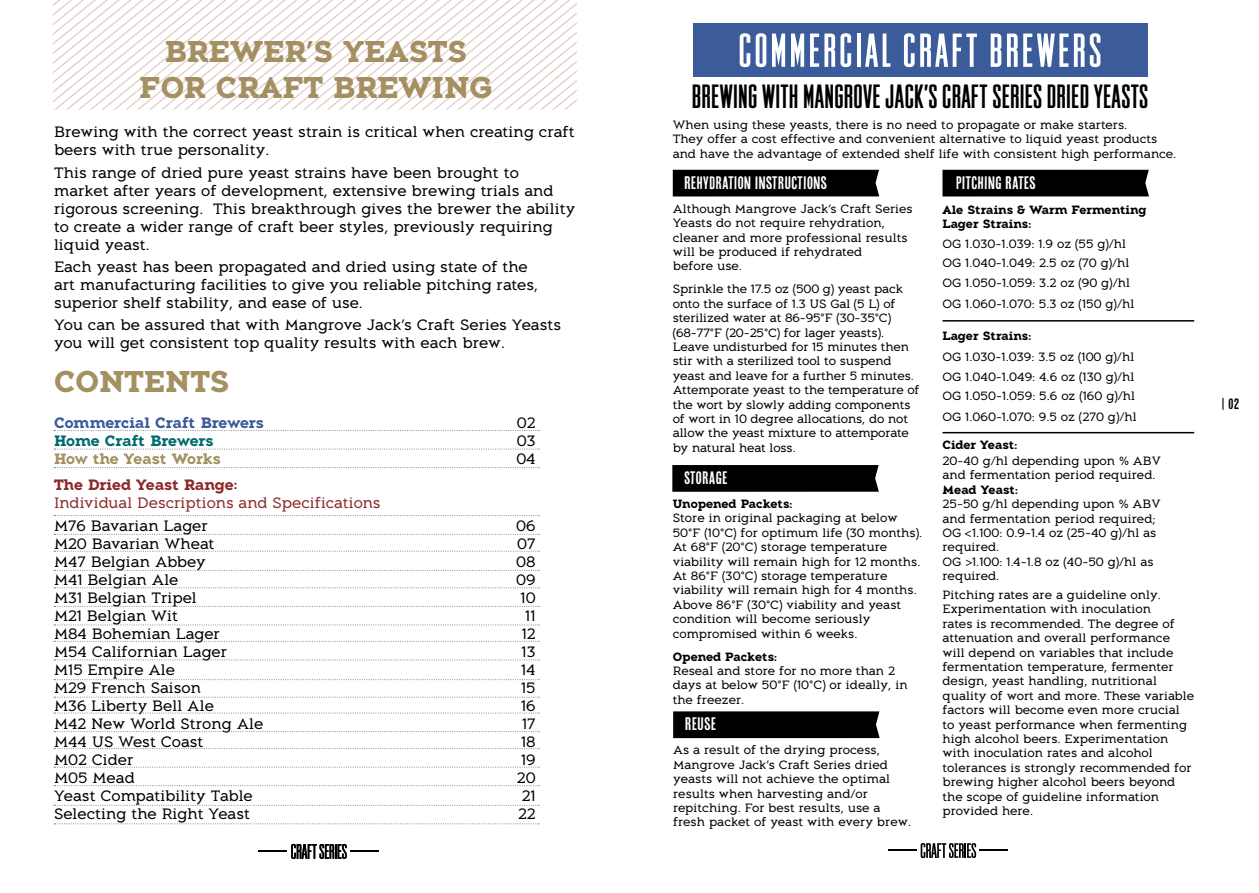
<style>
.page{position:relative;width:1259px;height:893px;background:#fff}
.page>*{position:absolute;margin:0;border:0;box-sizing:border-box;transform-origin:0 0}
.t1{font:51px "Los Alamos Pro Fat Man";letter-spacing:.075em;color:#fff}
.t2{font:36px "Los Alamos Pro Fat Man";letter-spacing:.025em;color:#000}
.t3{font:700 30px/36px "Aeron";color:#a39161;text-align:center}
.t4{font:18px "Cheap Pine Sans";color:#fff}
.t5{font:15px/18px "Aeron";color:#000}
.t6{font:15px "Aeron";color:#8b2b2b}
.t7{font:700 15px "Aeron";color:#3c5b9a}
.t8{font:700 15px "Aeron";color:#8b2b2b}
.t9{font:700 15px "Aeron";color:#006b6e}
.t10{font:700 15px "Aeron";letter-spacing:-.01em;color:#a39161}
.t11{font:15px "Cheap Pine Sans";color:#000}
.t12{font:12px/14.4px "Aeron";color:#000}
.t13{font:700 12px/14.4px "Aeron";color:#000}
</style>
<div class="page">
<svg style="left:888px;top:843px;width:120px;height:15px"></svg>
<svg style="left:258px;top:844px;width:120px;height:15px"></svg>
<div style="left:673px;top:170px;width:206px;height:26px;background:#000"></div>
<svg style="left:672px;top:465px;width:207px;height:27px;background:#050505"></svg>
<div style="left:673px;top:711px;width:206px;height:27px;background:#000"></div>
<div style="left:942px;top:170px;width:207px;height:26px;background:#000"></div>
<hr style="left:942px;top:320px;width:252px;height:2px;background:#000">
<hr style="left:942px;top:432px;width:252px;height:1px;background:#000">
<div style="left:693px;top:23px;width:454px;height:54px;background:#3c5b9a"></div>
<svg style="left:53px;top:0;width:524px;height:110px"></svg>
<svg style="left:54px;top:430px;width:485px;height:1px"></svg>
<svg style="left:54px;top:467px;width:485px;height:1px"></svg>
<svg style="left:54px;top:570px;width:485px;height:1px"></svg>
<svg style="left:54px;top:606px;width:485px;height:1px"></svg>
<svg style="left:54px;top:641px;width:485px;height:1px"></svg>
<svg style="left:54px;top:679px;width:485px;height:1px"></svg>
<svg style="left:54px;top:712px;width:485px;height:2px"></svg>
<svg style="left:54px;top:748px;width:485px;height:1px"></svg>
<svg style="left:54px;top:785px;width:485px;height:1px"></svg>
<svg style="left:54px;top:449px;width:485px;height:1px"></svg>
<svg style="left:54px;top:515px;width:485px;height:1px"></svg>
<svg style="left:54px;top:534px;width:485px;height:1px"></svg>
<svg style="left:54px;top:551px;width:485px;height:1px"></svg>
<svg style="left:54px;top:587px;width:485px;height:1px"></svg>
<svg style="left:54px;top:624px;width:485px;height:1px"></svg>
<svg style="left:54px;top:659px;width:485px;height:1px"></svg>
<svg style="left:54px;top:697px;width:485px;height:1px"></svg>
<svg style="left:54px;top:731px;width:485px;height:1px"></svg>
<svg style="left:54px;top:767px;width:485px;height:1px"></svg>
<svg style="left:54px;top:805px;width:485px;height:1px"></svg>
<svg style="left:54px;top:823px;width:485px;height:1px"></svg>
<h3 class="t3" style="left:139px;top:33px;width:354px">BREWER’S YEASTS<br>FOR CRAFT BREWING</h3>
<p class="t5" style="left:54px;top:123px;width:522px">Brewing with the correct yeast strain is critical when creating craft beers with true personality.</p>
<p class="t5" style="left:54px;top:163px;width:523px">This range of dried pure yeast strains have been brought to market after years of development, extensive brewing trials and rigorous screening. This breakthrough gives the brewer the ability to create a wider range of craft beer styles, previously requiring liquid yeast.</p>
<p class="t5" style="left:54px;top:258px;width:486px">Each yeast has been propagated and dried using state of the art manufacturing facilities to give you reliable pitching rates, superior shelf stability, and ease of use.</p>
<p class="t5" style="left:54px;top:316px;width:509px">You can be assured that with Mangrove Jack’s Craft Series Yeasts you will get consistent top quality results with each brew.</p>
<h3 class="t3" style="left:54px;top:363px;width:177px">CONTENTS</h3>
<p class="t7" style="left:54px;top:414px;width:211px">Commercial Craft Brewers</p>
<p class="t5" style="left:517px;top:414px;width:20px">02</p>
<p class="t9" style="left:54px;top:432px;width:161px">Home Craft Brewers</p>
<p class="t5" style="left:517px;top:432px;width:20px">03</p>
<p class="t10" style="left:54px;top:450px;width:168px">How the Yeast Works</p>
<p class="t5" style="left:516px;top:450px;width:21px">04</p>
<p class="t8" style="left:54px;top:476px;width:185px">The Dried Yeast Range:</p>
<p class="t6" style="left:54px;top:494px;width:328px">Individual Descriptions and Specifications</p>
<p class="t5" style="left:54px;top:516px;width:155px">M76 Bavarian Lager</p>
<p class="t5" style="left:516px;top:516px;width:21px">06</p>
<p class="t5" style="left:54px;top:534px;width:162px">M20 Bavarian Wheat</p>
<p class="t5" style="left:517px;top:534px;width:20px">07</p>
<p class="t5" style="left:54px;top:552px;width:153px">M47 Belgian Abbey</p>
<p class="t5" style="left:516px;top:552px;width:21px">08</p>
<p class="t5" style="left:54px;top:570px;width:126px">M41 Belgian Ale</p>
<p class="t5" style="left:516px;top:570px;width:21px">09</p>
<p class="t5" style="left:54px;top:588px;width:144px">M31 Belgian Tripel</p>
<p class="t5" style="left:520px;top:588px;width:17px">10</p>
<p class="t5" style="left:54px;top:606px;width:126px">M21 Belgian Wit</p>
<p class="t5" style="left:525px;top:606px;width:12px">11</p>
<p class="t5" style="left:54px;top:624px;width:167px">M84 Bohemian Lager</p>
<p class="t5" style="left:522px;top:624px;width:15px">12</p>
<p class="t5" style="left:54px;top:642px;width:175px">M54 Californian Lager</p>
<p class="t5" style="left:521px;top:642px;width:16px">13</p>
<p class="t5" style="left:54px;top:660px;width:123px">M15 Empire Ale</p>
<p class="t5" style="left:521px;top:660px;width:16px">14</p>
<p class="t5" style="left:54px;top:678px;width:149px">M29 French Saison</p>
<p class="t5" style="left:521px;top:678px;width:16px">15</p>
<p class="t5" style="left:54px;top:696px;width:161px">M36 Liberty Bell Ale</p>
<p class="t5" style="left:521px;top:696px;width:16px">16</p>
<p class="t5" style="left:54px;top:714px;width:211px">M42 New World Strong Ale</p>
<p class="t5" style="left:522px;top:714px;width:15px">17</p>
<p class="t5" style="left:54px;top:732px;width:151px">M44 US West Coast</p>
<p class="t5" style="left:521px;top:732px;width:16px">18</p>
<p class="t5" style="left:54px;top:750px;width:81px">M02 Cider</p>
<p class="t5" style="left:521px;top:750px;width:16px">19</p>
<p class="t5" style="left:54px;top:768px;width:82px">M05 Mead</p>
<p class="t5" style="left:517px;top:768px;width:20px">20</p>
<p class="t5" style="left:54px;top:786px;width:200px">Yeast Compatibility Table</p>
<p class="t5" style="left:522px;top:786px;width:15px">21</p>
<p class="t5" style="left:54px;top:804px;width:198px">Selecting the Right Yeast</p>
<p class="t5" style="left:518px;top:804px;width:19px">22</p>
<h1 class="t1" style="left:739px;top:20px;width:364px">COMMERCIAL CRAFT BREWERS</h1>
<h2 class="t2" style="left:692px;top:75px;width:457px">BREWING WITH MANGROVE JACK’S CRAFT SERIES DRIED YEASTS</h2>
<p class="t12" style="left:673px;top:117px;width:505px">When using these yeasts, there is no need to propagate or make starters.<br>They offer a cost effective and convenient alternative to liquid yeast products and have the advantage of extended shelf life with consistent high performance.</p>
<h3 class="t4" style="left:684px;top:173px;width:145px">REHYDRATION INSTRUCTIONS</h3>
<p class="t12" style="left:673px;top:202px;width:241px">Although Mangrove Jack’s Craft Series<br>Yeasts do not require rehydration, cleaner and more professional results will be produced if rehydrated<br>before use.</p>
<p class="t12" style="left:673px;top:282px;width:248px">Sprinkle the 17.5 oz (500 g) yeast pack onto the surface of 1.3 US Gal (5 L) of sterilized water at 86-95°F (30-35°C) (68-77°F (20-25°C) for lager yeasts).<br>Leave undisturbed for 15 minutes then stir with a sterilized tool to suspend yeast and leave for a further 5 minutes.<br>Attemporate yeast to the temperature of the wort by slowly adding components of wort in 10 degree allocations, do not allow the yeast mixture to attemporate by natural heat loss.</p>
<h3 class="t4" style="left:684px;top:468px;width:45px">STORAGE</h3>
<p class="t13" style="left:673px;top:497px;width:121px">Unopened Packets:</p>
<p class="t12" style="left:673px;top:511px;width:251px">Store in original packaging at below 50°F (10°C) for optimum life (30 months).<br>At 68°F (20°C) storage temperature viability will remain high for 12 months.<br>At 86°F (30°C) storage temperature viability will remain high for 4 months.<br>Above 86°F (30°C) viability and yeast condition will become seriously compromised within 6 weeks.</p>
<p class="t13" style="left:673px;top:649px;width:106px">Opened Packets:</p>
<p class="t12" style="left:673px;top:664px;width:236px">Reseal and store for no more than 2 days at below 50°F (10°C) or ideally, in the freezer.</p>
<h3 class="t4" style="left:685px;top:714px;width:33px">REUSE</h3>
<p class="t12" style="left:673px;top:743px;width:239px">As a result of the drying process, Mangrove Jack’s Craft Series dried yeasts will not achieve the optimal results when harvesting and/or repitching. For best results, use a fresh packet of yeast with every brew.</p>
<h3 class="t4" style="left:956px;top:173px;width:82px">PITCHING RATES</h3>
<p class="t13" style="left:942px;top:203px;width:205px">Ale Strains &amp; Warm Fermenting<br>Lager Strains:</p>
<p class="t12" style="left:942px;top:234px;width:189px;line-height:19.5px">OG 1.030-1.039: 1.9 oz (55 g)/hl<br>OG 1.040-1.049: 2.5 oz (70 g)/hl<br>OG 1.050-1.059: 3.2 oz (90 g)/hl</p>
<p class="t12" style="left:942px;top:297px;width:193px">OG 1.060-1.070: 5.3 oz (150 g)/hl</p>
<p class="t13" style="left:942px;top:329px;width:90px">Lager Strains:</p>
<p class="t12" style="left:942px;top:347px;width:194px;line-height:19.5px;text-align:justify">OG 1.030-1.039: 3.5 oz (100 g)/hl OG 1.040-1.049: 4.6 oz (130 g)/hl OG 1.050-1.059: 5.6 oz (160 g)/hl</p>
<p class="t12" style="left:942px;top:410px;width:196px">OG 1.060-1.070: 9.5 oz (270 g)/hl</p>
<p class="t13" style="left:942px;top:438px;width:76px">Cider Yeast:</p>
<p class="t12" style="left:942px;top:454px;width:220px">20-40 g/hl depending upon % ABV and fermentation period required.</p>
<p class="t13" style="left:942px;top:482px;width:77px">Mead Yeast:</p>
<p class="t12" style="left:942px;top:497px;width:219px">25-50 g/hl depending upon % ABV and fermentation period required;<br>OG &lt;1.100: 0.9-1.4 oz (25-40 g)/hl as required.<br>OG &gt;1.100: 1.4-1.8 oz (40-50 g)/hl as required.</p>
<p class="t12" style="left:942px;top:588px;width:253px">Pitching rates are a guideline only.<br>Experimentation with inoculation<br>rates is recommended. The degree of attenuation and overall performance will depend on variables that include fermentation temperature, fermenter design, yeast handling, nutritional quality of wort and more. These variable factors will become even more crucial to yeast performance when fermenting high alcohol beers. Experimentation with inoculation rates and alcohol tolerances is strongly recommended for brewing higher alcohol beers beyond the scope of guideline information provided here.</p>
<p class="t11" style="left:1220px;top:395px;width:20px">| 02</p>
</div>
